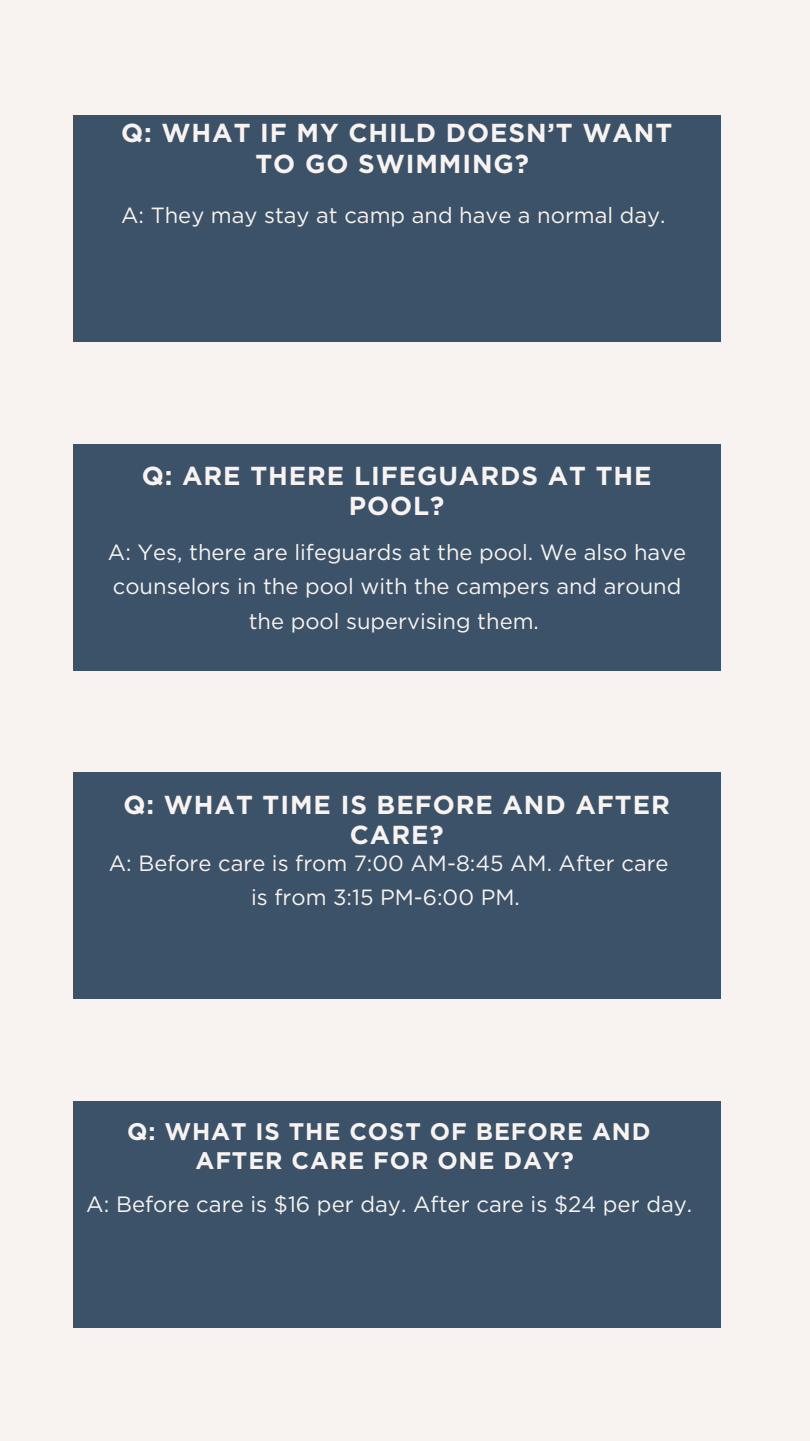
<style>
.page{position:relative;width:810px;height:1441px;background:#fff}
.page>*{position:absolute;margin:0;border:0;box-sizing:border-box;transform-origin:0 0}
.t1{font:700 26px/30.8px "Gotham";letter-spacing:.035em;color:#f8f3f0;text-align:center}
.t2{font:700 24px/28.5px "Gotham";letter-spacing:.035em;color:#f8f3f0;text-align:center}
.t3{font:22.2px "Gotham";color:#f8f3f0}
.t4{font:22px/34.8px "Gotham";color:#f8f3f0;text-align:center}
</style>
<div class="page">
<div style="left:0;top:0;width:810px;height:1440px;background:#f8f3f0"></div>
<div style="left:73px;top:115px;width:647px;height:226px;background:#3b5269"></div>
<div style="left:73px;top:772px;width:647px;height:226px;background:#3b5269"></div>
<div style="left:73px;top:443px;width:647px;height:227px;background:#3b5269"></div>
<div style="left:73px;top:1100px;width:647px;height:227px;background:#3b5269"></div>
<h1 class="t1" style="left:121px;top:117px;width:553px">Q: WHAT IF MY CHILD DOESN’T WANT<br>TO GO SWIMMING?</h1>
<h1 class="t4" style="left:121px;top:197px;width:546px">A: They may stay at camp and have a normal day.</h1>
<p class="t1" style="left:142px;top:460px;width:511px">Q: ARE THERE LIFEGUARDS AT THE<br>POOL?</p>
<p class="t4" style="left:108px;top:534px;width:580px">A: Yes, there are lifeguards at the pool. We also have counselors in the pool with the campers and around the pool supervising them.</p>
<h1 class="t1" style="left:123px;top:788px;width:548px">Q: WHAT TIME IS BEFORE AND AFTER<br>CARE?</h1>
<h1 class="t4" style="left:109px;top:845px;width:561px">A: Before care is from 7:00 AM-8:45 AM. After care is from 3:15 PM-6:00 PM.</h1>
<p class="t2" style="left:127px;top:1116px;width:525px">Q: WHAT IS THE COST OF BEFORE AND<br>AFTER CARE FOR ONE DAY?</p>
<p class="t3" style="left:86px;top:1190px;width:608px">A: Before care is $16 per day. After care is $24 per day.</p>
</div>
